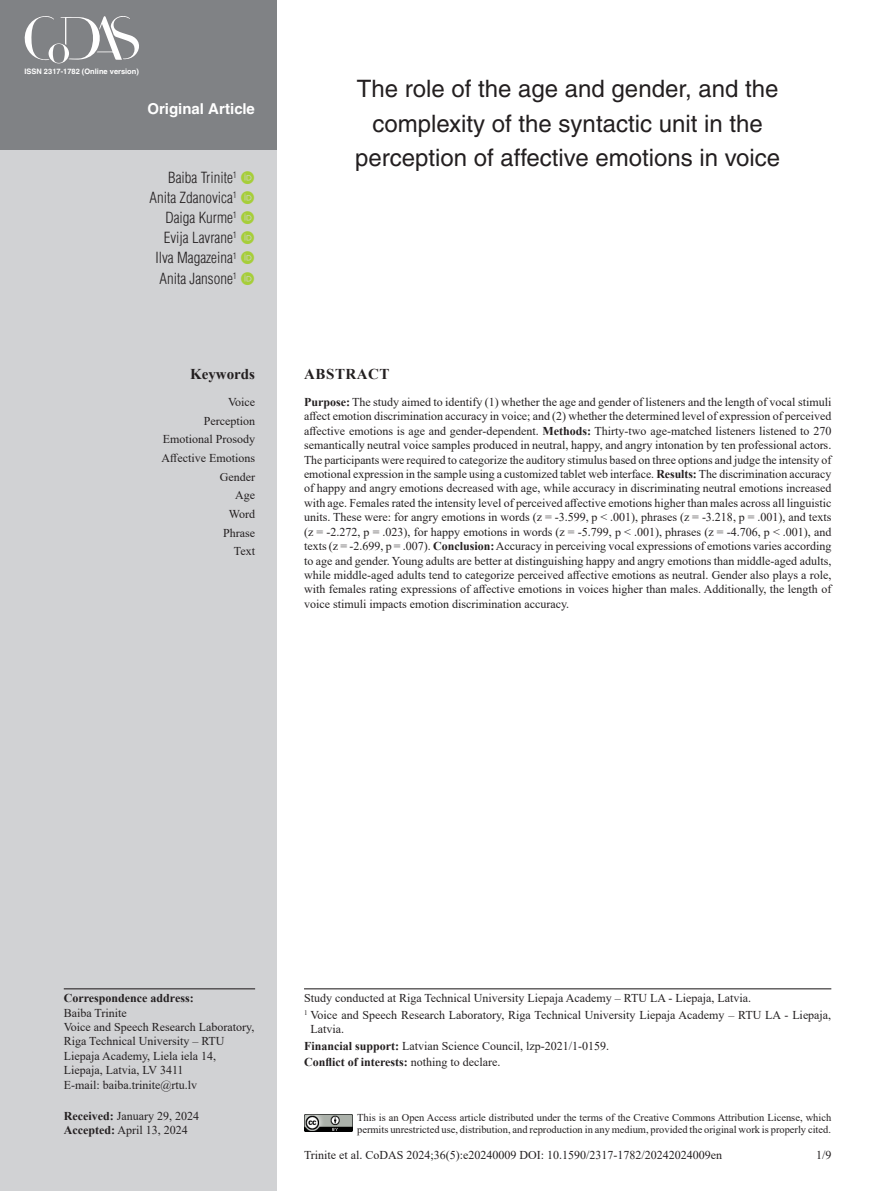
<style>
.page{position:relative;width:893px;height:1191px;background:#fff}
.page>*{position:absolute;margin:0;border:0;box-sizing:border-box;transform-origin:0 0}
.ArticleTitle{font:24px/34.5px "Helvetica";color:#231f20;text-align:center}
.Authors{font:300 condensed 15px "Helvetica";color:#231f20}
.ArticleTypeAlt{font:700 15px "Helvetica";color:#fff}
.KeywordsTitle{font:700 15px "Times New Roman";color:#231f20}
.AbstractTitle{font:700 15px "Times New Roman";letter-spacing:.035em;color:#231f20}
.Abstract{font:12px/14.4px "Times New Roman";color:#231f20;text-align:justify}
.Correspondence{font:12px/14.4px "Times New Roman";color:#231f20}
.Affiliations{font:12px/14.4px "Times New Roman";color:#231f20}
.fnArticleOther{font:12px "Times New Roman";color:#231f20}
.Keywords{font:12px "Times New Roman";color:#231f20}
.fnFinancial-disclosu{font:12px "Times New Roman";color:#231f20}
.History{font:12px/14.4px "Times New Roman";color:#231f20}
.fnConflict{font:700 12px "Times New Roman";color:#231f20}
.pubNameFooter{font:10.5px/12.6px "Times New Roman";color:#231f20}
.t1{font:700 7.5px "Helvetica";color:#fff}
.s1{font-weight:700}
.s2{font-weight:400}
</style>
<div class="page">
<div style="left:0;top:149px;width:276px;height:1042px;background:#d1d2d4"></div>
<div style="left:0;top:0;width:276px;height:149px;background:#808285"></div>
<img style="left:304px;top:1114px;width:48px;height:17px">
<svg style="left:24px;top:16px;width:115px;height:48px"></svg>
<hr style="left:64px;top:988px;width:191px;height:1px;background:#231f20">
<hr style="left:304px;top:988px;width:527px;height:1px;background:#231f20">
<p class="t1" style="left:24px;top:66px;width:116px">ISSN 2317-1782 (Online version)</p>
<p class="ArticleTypeAlt" style="left:147px;top:100px;width:109px">Original Article</p>
<p class="Authors" style="left:168px;top:168px;width:70px">Baiba Trinite<sup>1</sup></p>
<p class="Authors" style="left:150px;top:188px;width:89px">Anita Zdanovica<sup>1</sup></p>
<p class="Authors" style="left:165px;top:208px;width:73px">Daiga Kurme<sup>1</sup></p>
<p class="Authors" style="left:164px;top:228px;width:75px">Evija Lavrane<sup>1</sup></p>
<p class="Authors" style="left:155px;top:249px;width:83px">Ilva Magazeina<sup>1</sup></p>
<p class="Authors" style="left:160px;top:269px;width:79px">Anita Jansone<sup>1</sup></p>
<p class="KeywordsTitle" style="left:190px;top:363px;width:66px">Keywords</p>
<p class="Keywords" style="left:228px;top:393px;width:29px">Voice</p>
<p class="Keywords" style="left:204px;top:412px;width:53px">Perception</p>
<p class="Keywords" style="left:163px;top:431px;width:94px">Emotional Prosody</p>
<p class="Keywords" style="left:162px;top:449px;width:95px">Affective Emotions</p>
<p class="Keywords" style="left:220px;top:468px;width:37px">Gender</p>
<p class="Keywords" style="left:235px;top:487px;width:21px">Age</p>
<p class="Keywords" style="left:229px;top:505px;width:28px">Word</p>
<p class="Keywords" style="left:223px;top:524px;width:33px">Phrase</p>
<p class="Keywords" style="left:234px;top:543px;width:23px">Text</p>
<p class="ArticleTitle" style="left:355px;top:72px;width:426px">The role of the age and gender, and the complexity of the syntactic unit in the perception of affective emotions in voice</p>
<p class="AbstractTitle" style="left:304px;top:363px;width:87px">ABSTRACT</p>
<p class="Abstract" style="left:304px;top:394px;width:529px"><span class="s1">Purpose:</span> The study aimed to identify (1) whether the age and gender of listeners and the length of vocal stimuli affect emotion discrimination accuracy in voice; and (2) whether the determined level of expression of perceived affective emotions is age and gender-dependent. <span class="s1">Methods:</span> Thirty-two age-matched listeners listened to 270 semantically neutral voice samples produced in neutral, happy, and angry intonation by ten professional actors.<br>The participants were required to categorize the auditory stimulus based on three options and judge the intensity of emotional expression in the sample using a customized tablet web interface. <span class="s1">Results:</span> The discrimination accuracy of happy and angry emotions decreased with age, while accuracy in discriminating neutral emotions increased with age. Females rated the intensity level of perceived affective emotions higher than males across all linguistic units. These were: for angry emotions in words (z = -3.599, p &lt; .001), phrases (z = -3.218, p = .001), and texts (z = -2.272, p = .023), for happy emotions in words (z = -5.799, p &lt; .001), phrases (z = -4.706, p &lt; .001), and texts (z = -2.699, p = .007). <span class="s1">Conclusion:</span> Accuracy in perceiving vocal expressions of emotions varies according to age and gender. Young adults are better at distinguishing happy and angry emotions than middle-aged adults, while middle-aged adults tend to categorize perceived affective emotions as neutral. Gender also plays a role, with females rating expressions of affective emotions in voices higher than males. Additionally, the length of voice stimuli impacts emotion discrimination accuracy.</p>
<p class="Correspondence" style="left:64px;top:990px;width:192px"><span class="s1">Correspondence address:<br></span>Baiba Trinite<br>Voice and Speech Research Laboratory,<br>Riga Technical University – RTU<br>Liepaja Academy, Liela iela 14,<br>Liepaja, Latvia, LV 3411<br>E-mail: baiba.trinite@rtu.lv</p>
<p class="History" style="left:64px;top:1108px;width:137px"><span class="s1">Received:</span> January 29, 2024<br><span class="s1">Accepted:</span> April 13, 2024</p>
<p class="fnArticleOther" style="left:304px;top:989px;width:449px">Study conducted at Riga Technical University Liepaja Academy – RTU LA - Liepaja, Latvia.</p>
<p class="Affiliations" style="left:310px;top:1007px;width:522px;text-indent:-6px"><sup>1</sup> Voice and Speech Research Laboratory, Riga Technical University Liepaja Academy – RTU LA - Liepaja,<br>Latvia.</p>
<p class="fnFinancial-disclosu" style="left:304px;top:1037px;width:306px"><span class="s1">Financial support:</span> Latvian Science Council, lzp-2021/1-0159.</p>
<p class="fnConflict" style="left:304px;top:1053px;width:198px">Conflict of interests: <span class="s2">nothing to declare.</span></p>
<p class="pubNameFooter" style="left:357px;top:1110px;width:476px">This is an Open Access article distributed under the terms of the Creative Commons Attribution License, which permits unrestricted use, distribution, and reproduction in any medium, provided the original work is properly cited.</p>
<p class="Abstract" style="left:304px;top:1147px;width:420px">Trinite et al. CoDAS 2024;36(5):e20240009 DOI: 10.1590/2317-1782/20242024009en</p>
<p class="Abstract" style="left:816px;top:1147px;width:17px">1/9</p>
</div>
